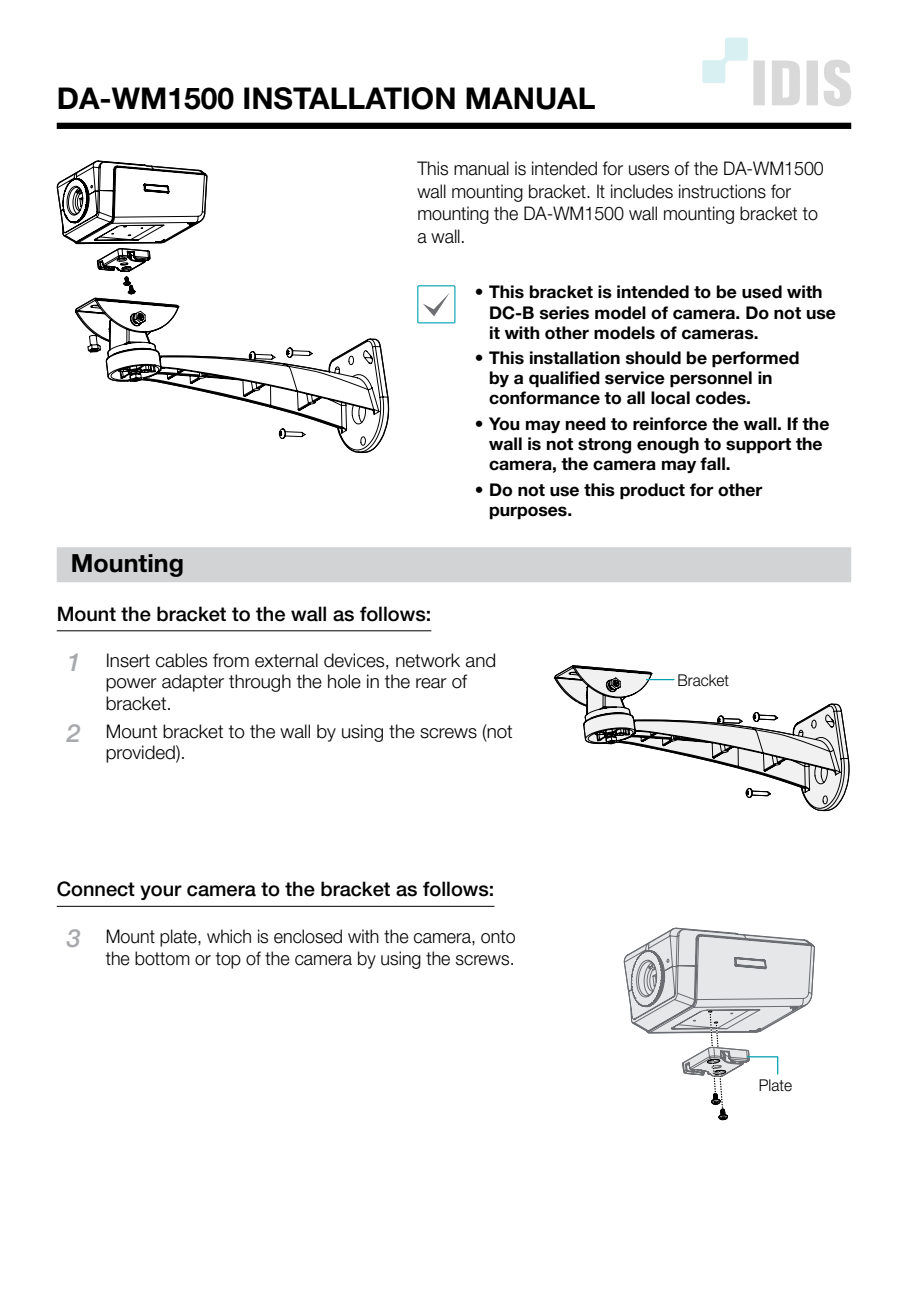
<style>
.page{position:relative;width:908px;height:1290px;background:#fff}
.page>*{position:absolute;margin:0;border:0;box-sizing:border-box;transform-origin:0 0}
.t1{font:700 30px "Helvetica Neue";color:#000}
.t2{font:700 25px "Helvetica Neue";color:#000}
.t3{font:500 20px "Helvetica Neue";color:#000}
.t4{font:300 18.75px/22.5px "Helvetica Neue";color:#000;scale:.95 1}
.t5{font:300 18.75px/21.2px "Helvetica Neue";color:#000}
.t6{font:700 17.5px/20px "Helvetica Neue";color:#000}
.t7{font:300 16.25px "Helvetica Neue";color:#000;scale:.95 1}
.s1{font-weight:300}
.s2{font-weight:500;font-style:italic;font-size:25px;color:#a7a9ac}
</style>
<div class="page">
<svg style="left:753px;top:60px;width:97px;height:46px"></svg>
<svg style="left:702px;top:38px;width:45px;height:45px"></svg>
<div style="left:57px;top:547px;width:793px;height:35px;background:#d1d3d4"></div>
<hr style="left:57px;top:630px;width:374px;height:1px;background:#000">
<hr style="left:57px;top:906px;width:437px;height:1px;background:#000">
<svg style="left:75px;top:297px;width:314px;height:156px"></svg>
<svg style="left:249px;top:348px;width:63px;height:91px"></svg>
<svg style="left:57px;top:161px;width:151px;height:133px"></svg>
<svg style="left:87px;top:335px;width:14px;height:17px"></svg>
<div style="left:417px;top:285px;width:38px;height:38px;border:1px solid #00a0af"></div>
<svg style="left:423px;top:293px;width:26px;height:23px"></svg>
<svg style="left:554px;top:665px;width:295px;height:146px"></svg>
<svg style="left:623px;top:928px;width:191px;height:192px"></svg>
<div style="left:57px;top:123px;width:793px;height:6px;background:#000"></div>
<h1 class="t1" style="left:57px;top:79px;width:540px">DA-WM1500 INSTALLATION MANUAL</h1>
<p class="t4" style="left:417px;top:157px;width:429px">This manual is intended for users of the DA-WM1500 wall mounting bracket. It includes instructions for mounting the DA-WM1500 wall mounting bracket to a wall.</p>
<p class="t6" style="left:489px;top:282px;width:348px;text-indent:-14px"><span class="s1">•</span> This bracket is intended to be used with<br>DC-B series model of camera. Do not use it with other models of cameras.</p>
<p class="t6" style="left:489px;top:347px;width:312px;text-indent:-14px"><span class="s1">•</span> This installation should be performed by a qualified service personnel in conformance to all local codes.</p>
<p class="t6" style="left:489px;top:413px;width:341px;text-indent:-14px"><span class="s1">•</span> You may need to reinforce the wall. If the wall is not strong enough to support the camera, the camera may fall.</p>
<p class="t6" style="left:489px;top:479px;width:274px;text-indent:-14px"><span class="s1">•</span> Do not use this product for other purposes.</p>
<h2 class="t2" style="left:71px;top:548px;width:114px">Mounting</h2>
<p class="t3" style="left:57px;top:602px;width:376px">Mount the bracket to the wall as follows:</p>
<p class="t5" style="left:106px;top:649px;width:392px;text-indent:-39px"><span class="s2">1</span> Insert cables from external devices, network and power adapter through the hole in the rear of bracket.</p>
<p class="t5" style="left:106px;top:720px;width:408px;text-indent:-39px"><span class="s2">2</span> Mount bracket to the wall by using the screws (not provided).</p>
<p class="t3" style="left:57px;top:877px;width:439px">Connect your camera to the bracket as follows:</p>
<p class="t4" style="left:67px;top:924px;width:474px;text-align:right"><span class="s2">3</span> Mount plate, which is enclosed with the camera, onto the bottom or top of the camera by using the screws.</p>
<p class="t7" style="left:677px;top:670px;width:56px">Bracket</p>
<p class="t7" style="left:758px;top:1075px;width:36px">Plate</p>
</div>
